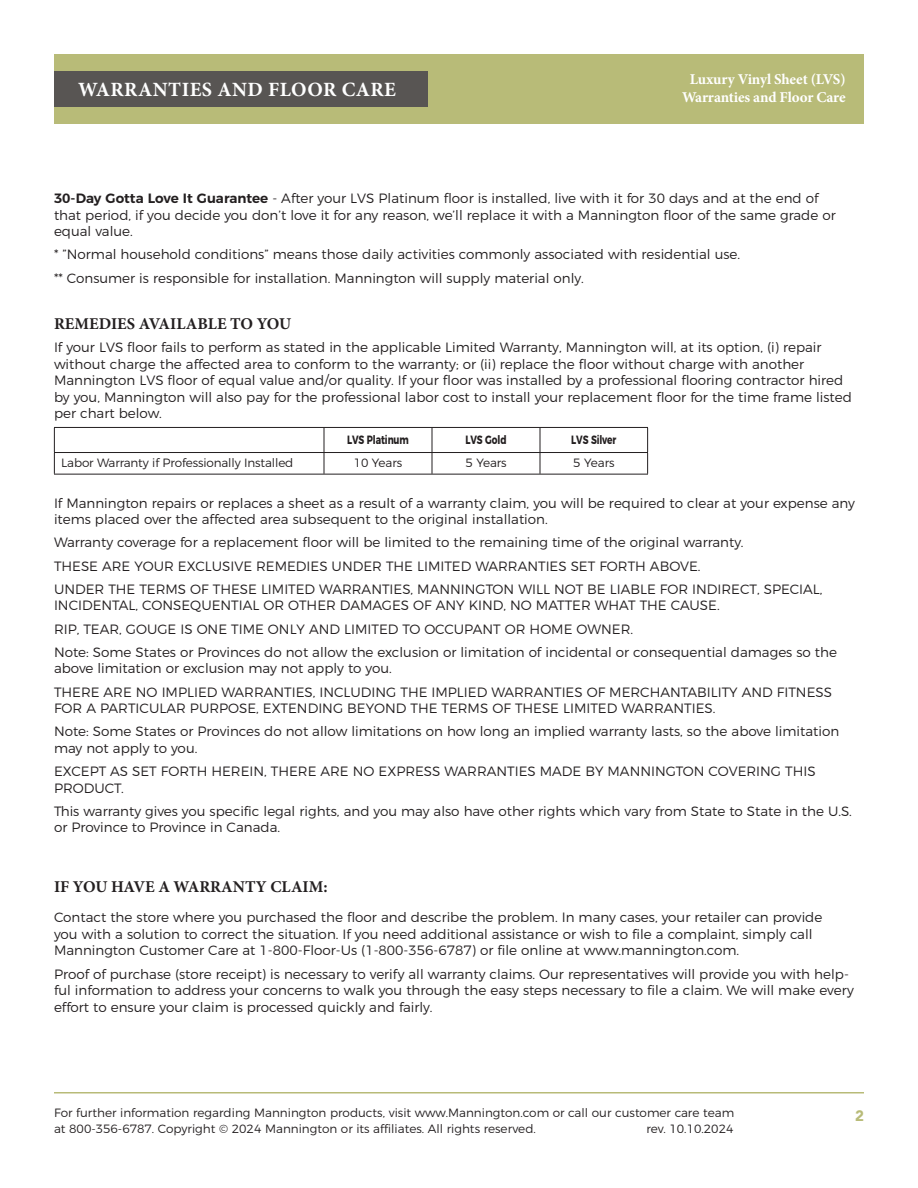
<style>
.page{position:relative;width:918px;height:1188px;background:#fff}
.page>*{position:absolute;margin:0;border:0;box-sizing:border-box;transform-origin:0 0}
.Notes{font:700 20.25px "Minion Pro";letter-spacing:.02em;color:#fff}
.Body{font:700 16.5px "Minion Pro";color:#231f20}
.Notes-2{font:700 15px "Minion Pro";letter-spacing:-.01em;color:#fff}
.Notes-3{font:900 15px "Avenir";color:#b8bb78}
.Body-2{font:300 13.5px/16.5px "Montserrat";color:#231f20}
.Body-3{font:300 12px/16.5px "Montserrat";color:#231f20}
.Body-4{font:700 12px "Montserrat";letter-spacing:-.01em;color:#231f20;scale:.75 1}
.s1{font-weight:600}
</style>
<div class="page">
<div style="left:54px;top:54px;width:810px;height:69px;background:#b8bb78"></div>
<div style="left:54px;top:71px;width:373px;height:35px;background:#585553"></div>
<hr style="left:54px;top:1092px;width:810px;height:2px;background:#b8bb78">
<hr style="left:54px;top:427px;width:270px;height:1px;background:#231f20">
<hr style="left:324px;top:427px;width:108px;height:1px;background:#231f20">
<hr style="left:432px;top:427px;width:108px;height:1px;background:#231f20">
<hr style="left:540px;top:427px;width:108px;height:1px;background:#231f20">
<hr style="left:54px;top:452px;width:270px;height:1px;background:#231f20">
<svg style="left:54px;top:428px;width:1px;height:46px"></svg>
<hr style="left:324px;top:452px;width:108px;height:1px;background:#231f20">
<svg style="left:324px;top:428px;width:1px;height:46px"></svg>
<hr style="left:432px;top:452px;width:108px;height:1px;background:#231f20">
<svg style="left:432px;top:428px;width:1px;height:46px"></svg>
<hr style="left:540px;top:452px;width:108px;height:1px;background:#231f20">
<svg style="left:540px;top:428px;width:1px;height:46px"></svg>
<svg style="left:647px;top:428px;width:1px;height:46px"></svg>
<hr style="left:54px;top:474px;width:270px;height:1px;background:#231f20">
<hr style="left:324px;top:474px;width:108px;height:1px;background:#231f20">
<hr style="left:432px;top:474px;width:108px;height:1px;background:#231f20">
<hr style="left:540px;top:474px;width:108px;height:1px;background:#231f20">
<p class="Notes" style="left:78px;top:75px;width:319px">WARRANTIES AND FLOOR CARE</p>
<p class="Notes-2" style="left:690px;top:68px;width:157px">Luxury Vinyl Sheet (LVS)</p>
<p class="Notes-2" style="left:682px;top:86px;width:165px">Warranties and Floor Care</p>
<p class="Body-2" style="left:54px;top:189px;width:783px"><span class="s1">30-Day Gotta Love It Guarantee</span> - After your LVS Platinum floor is installed, live with it for 30 days and at the end of that period, if you decide you don’t love it for any reason, we’ll replace it with a Mannington floor of the same grade or equal value.</p>
<p class="Body-2" style="left:54px;top:245px;width:688px">* ”Normal household conditions” means those daily activities commonly associated with residential use.</p>
<p class="Body-2" style="left:54px;top:268px;width:531px">** Consumer is responsible for installation. Mannington will supply material only.</p>
<p class="Body" style="left:54px;top:312px;width:239px">REMEDIES AVAILABLE TO YOU</p>
<p class="Body-2" style="left:54px;top:338px;width:799px">If your LVS floor fails to perform as stated in the applicable Limited Warranty, Mannington will, at its option, (i) repair without charge the affected area to conform to the warranty; or (ii) replace the floor without charge with another Mannington LVS floor of equal value and/or quality. If your floor was installed by a professional flooring contractor hired by you, Mannington will also pay for the professional labor cost to install your replacement floor for the time frame listed per chart below.</p>
<p class="Body-4" style="left:347px;top:430px;width:84px">LVS Platinum</p>
<p class="Body-4" style="left:465px;top:430px;width:56px">LVS Gold</p>
<p class="Body-4" style="left:571px;top:430px;width:62px">LVS Silver</p>
<p class="Body-3" style="left:61px;top:454px;width:234px">Labor Warranty if Professionally Installed</p>
<p class="Body-3" style="left:354px;top:454px;width:50px">10 Years</p>
<p class="Body-3" style="left:465px;top:454px;width:43px">5 Years</p>
<p class="Body-3" style="left:573px;top:454px;width:43px">5 Years</p>
<p class="Body-2" style="left:54px;top:493px;width:802px">If Mannington repairs or replaces a sheet as a result of a warranty claim, you will be required to clear at your expense any items placed over the affected area subsequent to the original installation.</p>
<p class="Body-2" style="left:54px;top:533px;width:691px">Warranty coverage for a replacement floor will be limited to the remaining time of the original warranty.</p>
<p class="Body-2" style="left:54px;top:556px;width:648px">THESE ARE YOUR EXCLUSIVE REMEDIES UNDER THE LIMITED WARRANTIES SET FORTH ABOVE.</p>
<p class="Body-2" style="left:54px;top:580px;width:770px">UNDER THE TERMS OF THESE LIMITED WARRANTIES, MANNINGTON WILL NOT BE LIABLE FOR INDIRECT, SPECIAL,<br>INCIDENTAL, CONSEQUENTIAL OR OTHER DAMAGES OF ANY KIND, NO MATTER WHAT THE CAUSE.</p>
<p class="Body-2" style="left:54px;top:619px;width:581px">RIP, TEAR, GOUGE IS ONE TIME ONLY AND LIMITED TO OCCUPANT OR HOME OWNER.</p>
<p class="Body-2" style="left:54px;top:643px;width:785px">Note: Some States or Provinces do not allow the exclusion or limitation of incidental or consequential damages so the above limitation or exclusion may not apply to you.</p>
<p class="Body-2" style="left:54px;top:682px;width:780px">THERE ARE NO IMPLIED WARRANTIES, INCLUDING THE IMPLIED WARRANTIES OF MERCHANTABILITY AND FITNESS<br>FOR A PARTICULAR PURPOSE, EXTENDING BEYOND THE TERMS OF THESE LIMITED WARRANTIES.</p>
<p class="Body-2" style="left:54px;top:722px;width:787px">Note: Some States or Provinces do not allow limitations on how long an implied warranty lasts, so the above limitation may not apply to you.</p>
<p class="Body-2" style="left:54px;top:762px;width:763px">EXCEPT AS SET FORTH HEREIN, THERE ARE NO EXPRESS WARRANTIES MADE BY MANNINGTON COVERING THIS<br>PRODUCT.</p>
<p class="Body-2" style="left:54px;top:802px;width:799px">This warranty gives you specific legal rights, and you may also have other rights which vary from State to State in the U.S. or Province to Province in Canada.</p>
<p class="Body" style="left:54px;top:876px;width:275px">IF YOU HAVE A WARRANTY CLAIM:</p>
<p class="Body-2" style="left:54px;top:908px;width:770px">Contact the store where you purchased the floor and describe the problem. In many cases, your retailer can provide you with a solution to correct the situation. If you need additional assistance or wish to file a complaint, simply call<br>Mannington Customer Care at 1-800-Floor-Us (1-800-356-6787) or file online at www.mannington.com.</p>
<p class="Body-2" style="left:54px;top:964px;width:801px">Proof of purchase (store receipt) is necessary to verify all warranty claims. Our representatives will provide you with help&shy;ful information to address your concerns to walk you through the easy steps necessary to file a claim. We will make every effort to ensure your claim is processed quickly and fairly.</p>
<p class="Body-3" style="left:54px;top:1103px;width:682px">For further information regarding Mannington products, visit www.Mannington.com or call our customer care team at 800-356-6787. Copyright © 2024 Mannington or its affiliates. All rights reserved.</p>
<p class="Body-3" style="left:646px;top:1120px;width:89px">rev. 10.10.2024</p>
<p class="Notes-3" style="left:855px;top:1103px;width:10px">2</p>
</div>
